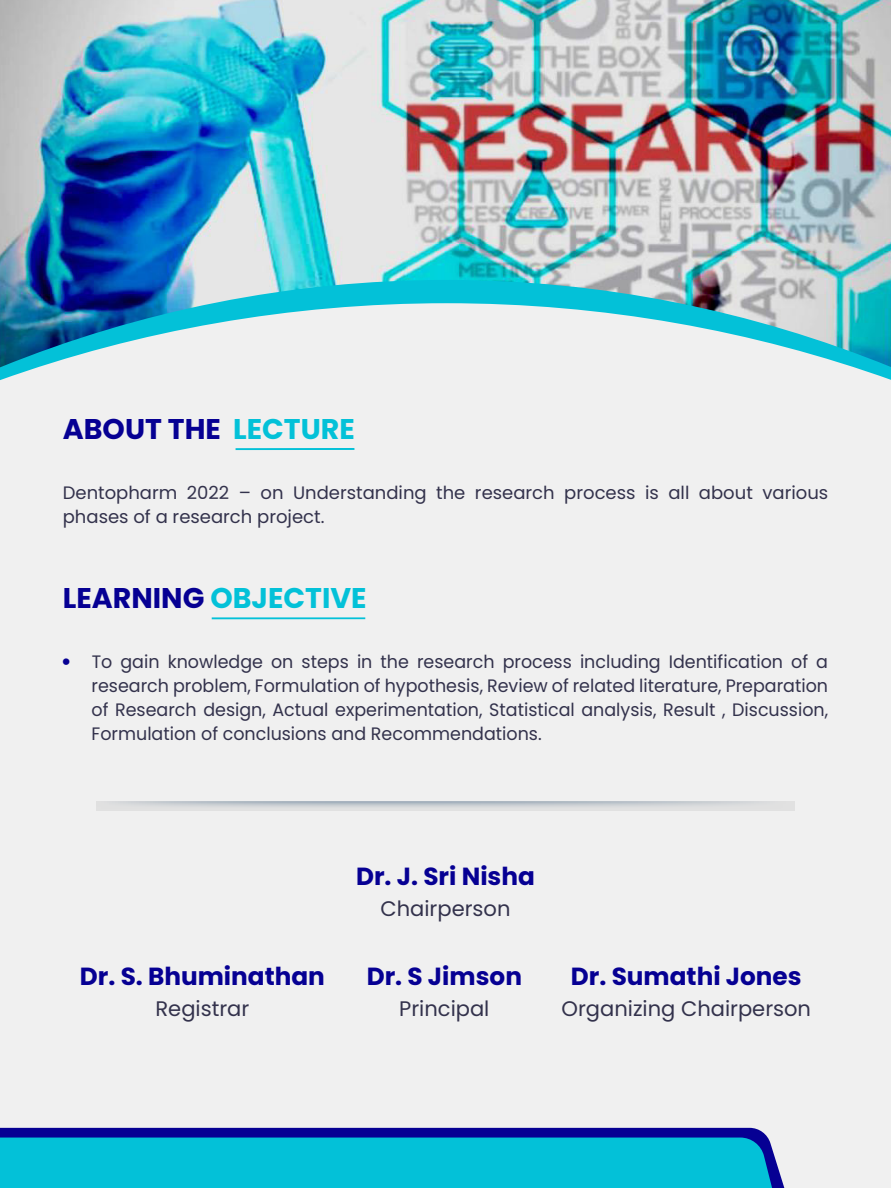
<style>
.page{position:relative;width:891px;height:1188px;background:#fff}
.page>*{position:absolute;margin:0;border:0;box-sizing:border-box;transform-origin:0 0}
.t1{font:700 28.5px "Poppins";color:#03c1d8}
.t2{font:700 28.5px "Poppins";color:#060093}
.t3{font:700 24.75px "Poppins";color:#060093}
.t4{font:21px "Poppins";color:#33324c}
.t5{font:18px/24px "Poppins";color:#33324c}
.s1{color:#03c1d8}
.s2{color:#060093}
.s3{font-family:"Aliquam";color:#060093}
</style>
<div class="page">
<div style="left:0;top:0;width:890px;height:1188px;background:#f0f0f0"></div>
<hr style="left:236px;top:448px;width:118px;height:2px;background:#03c1d8">
<hr style="left:212px;top:617px;width:153px;height:2px;background:#03c1d8">
<svg style="left:96px;top:801px;width:699px;height:10px"></svg>
<svg style="left:0;top:1128px;width:785px;height:60px;background:#17199c"></svg>
<div style="left:0;top:1138px;width:772px;height:50px;background:#03c1d8"></div>
<img style="left:0;top:0;width:891px;height:367px">
<h1 class="t2" style="left:63px;top:412px;width:294px">ABOUT THE <span class="s1">LECTURE</span></h1>
<p class="t5" style="left:63px;top:480px;width:767px">Dentopharm 2022 – on Understanding the research process is all about various phases of a research project.</p>
<h1 class="t1" style="left:63px;top:582px;width:305px"><span class="s2">LEARNING</span> OBJECTIVE</h1>
<p class="t5" style="left:92px;top:650px;width:738px;text-align:justify;text-indent:-29px"><span class="s3">•</span> To gain knowledge on steps in the research process including Identification of a research problem, Formulation of hypothesis, Review of related literature, Preparation of Research design, Actual experimentation, Statistical analysis, Result , Discussion, Formulation of conclusions and Recommendations.</p>
<h2 class="t3" style="left:80px;top:962px;width:247px">Dr. S. Bhuminathan</h2>
<p class="t4" style="left:155px;top:996px;width:95px">Registrar</p>
<h2 class="t3" style="left:356px;top:862px;width:180px">Dr. J. Sri Nisha</h2>
<p class="t4" style="left:380px;top:896px;width:132px">Chairperson</p>
<h2 class="t3" style="left:367px;top:962px;width:157px">Dr. S Jimson</h2>
<p class="t4" style="left:399px;top:996px;width:92px">Principal</p>
<h2 class="t3" style="left:571px;top:962px;width:232px">Dr. Sumathi Jones</h2>
<p class="t4" style="left:562px;top:996px;width:251px">Organizing Chairperson</p>
</div>
